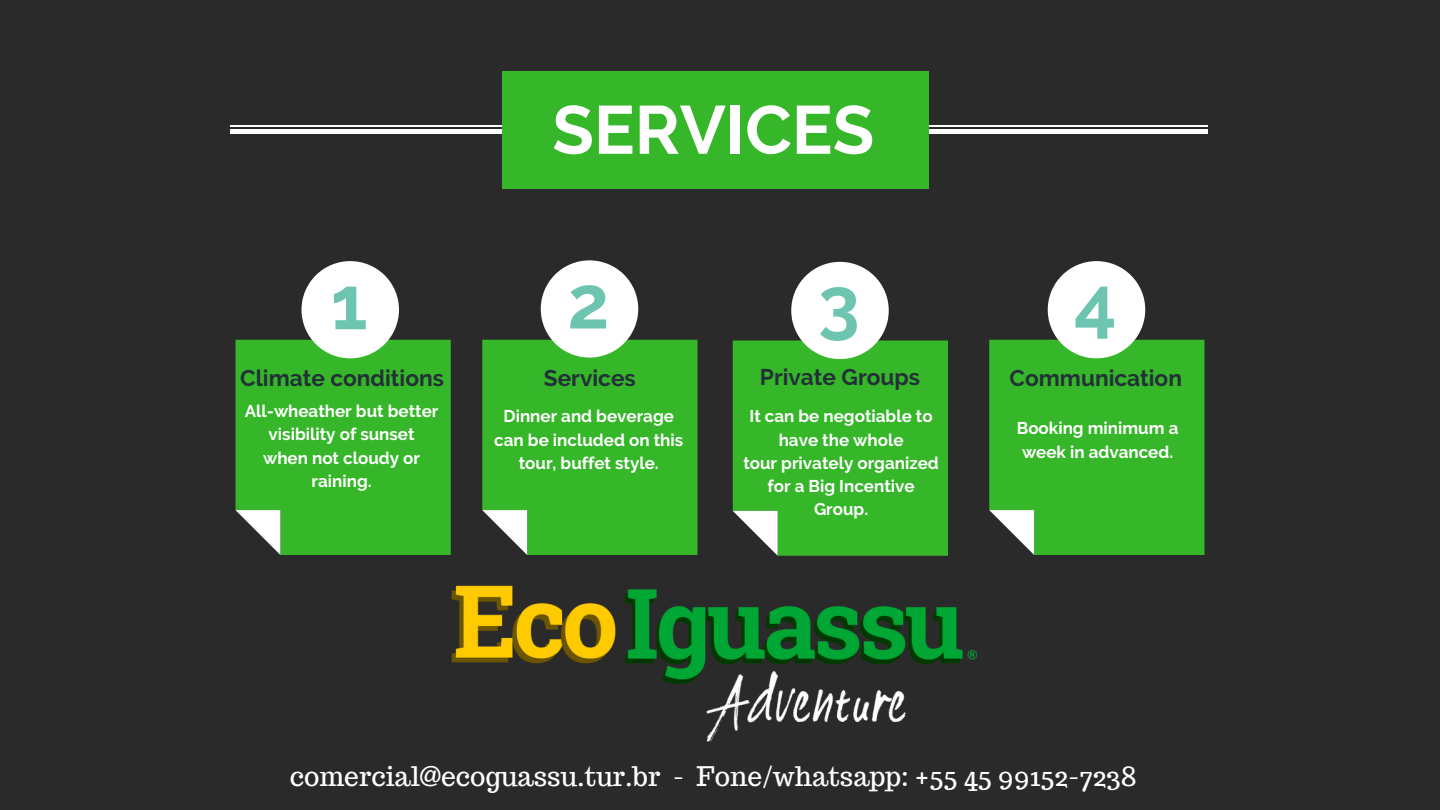
<style>
.page{position:relative;width:1440px;height:810px;background:#2a2a2a}
.page>*{position:absolute;margin:0;border:0;box-sizing:border-box;transform-origin:0 0}
.t1{font:700 74.6px "Raleway";color:#6dc5af}
.t2{font:700 67.9px "Raleway";color:#fff}
.t3{font:26.4px "Trocchi";color:#fff}
.t4{font:700 22.6px "Raleway";color:#233038}
.t5{font:700 17px/23.2px "Raleway";color:#fff;text-align:center}
</style>
<div class="page">
<hr style="left:230px;top:125px;width:978px;height:1px;background:#fff">
<div style="left:230px;top:129px;width:978px;height:5px;background:#fff"></div>
<div style="left:502px;top:71px;width:426px;height:118px;background:#35b729"></div>
<svg style="left:236px;top:261px;width:215px;height:294px"></svg>
<svg style="left:482px;top:260px;width:216px;height:266px"></svg>
<svg style="left:733px;top:262px;width:215px;height:264px"></svg>
<svg style="left:989px;top:261px;width:215px;height:294px"></svg>
<img style="left:415px;top:526px;width:600px;height:216px">
<h2 class="t2" style="left:552px;top:90px;width:323px">SERVICES</h2>
<h1 class="t1" style="left:331px;top:259px;width:38px">1</h1>
<h1 class="t1" style="left:567px;top:258px;width:44px">2</h1>
<h1 class="t1" style="left:818px;top:260px;width:43px">3</h1>
<h1 class="t1" style="left:1074px;top:259px;width:44px">4</h1>
<h3 class="t4" style="left:240px;top:365px;width:205px">Climate conditions</h3>
<h3 class="t4" style="left:544px;top:365px;width:93px">Services</h3>
<h3 class="t4" style="left:760px;top:364px;width:162px">Private Groups</h3>
<h3 class="t4" style="left:1010px;top:365px;width:174px">Communication</h3>
<p class="t5" style="left:245px;top:399px;width:195px">All-wheather but better visibility of sunset when not cloudy or raining.</p>
<p class="t5" style="left:494px;top:405px;width:190px">Dinner and beverage can be included on this tour, buffet style.</p>
<p class="t5" style="left:743px;top:405px;width:197px">It can be negotiable to have the whole<br>tour privately organized for a Big Incentive<br>Group.</p>
<p class="t5" style="left:1017px;top:417px;width:163px">Booking minimum a week in advanced.</p>
<h3 class="t3" style="left:290px;top:759px;width:849px">comercial@ecoguassu.tur.br - Fone/whatsapp: +55 45 99152-7238</h3>
</div>
